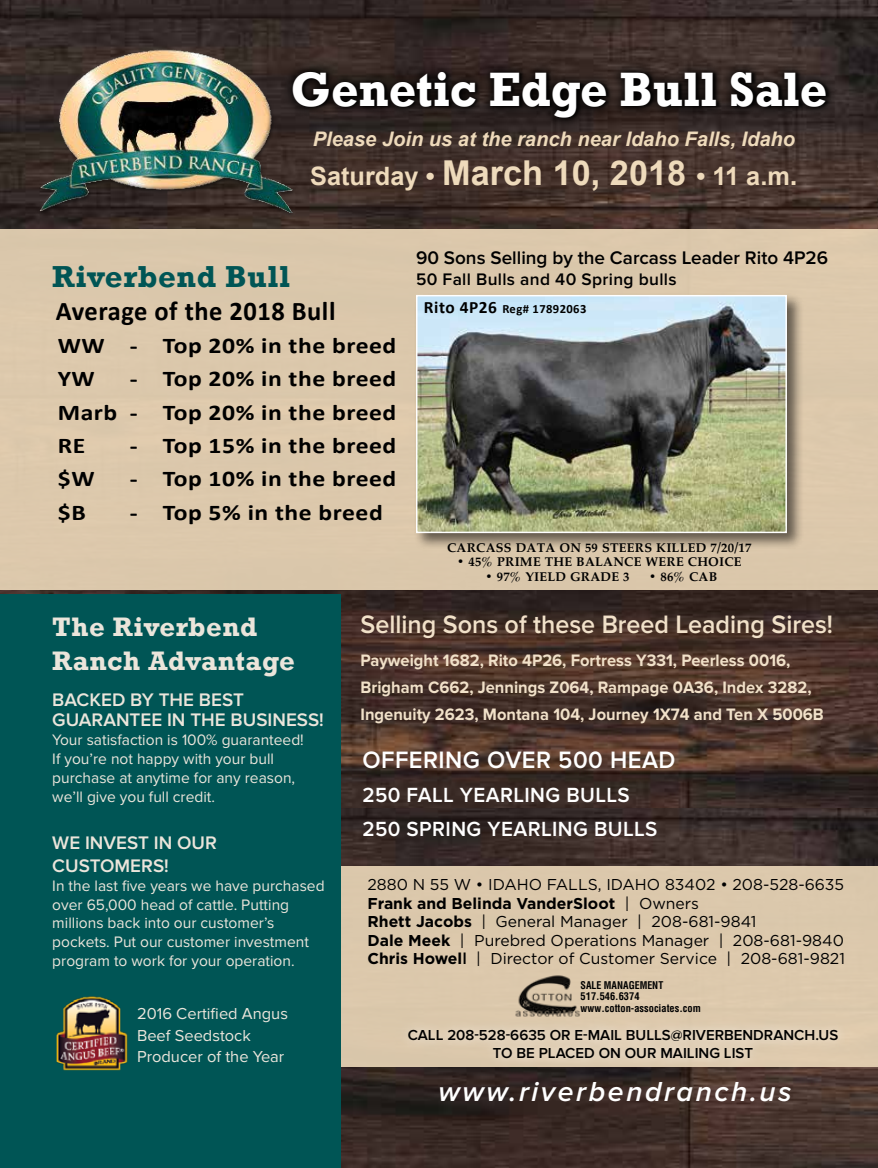
<style>
.page{position:relative;width:878px;height:1168px;background:#fff}
.page>*{position:absolute;margin:0;border:0;box-sizing:border-box;transform-origin:0 0}
.t1{font:700 49.5px "Rockwell";color:#fff}
.t2{font:700 31.05px "Rockwell";letter-spacing:.02em;color:#055}
.t3{font:italic 600 28.5px "Proxima Nova";letter-spacing:.09em;color:#fff}
.t4{font:700 27.45px/34px "Rockwell";letter-spacing:.02em;color:#ebe5db}
.t5{font:700 27px "Calibri";letter-spacing:.02em;color:#000}
.t6{font:600 26.1px "Proxima Nova";color:#f1e1c9;scale:.96 1}
.t7{font:700 25.35px "Arial";color:#eedabb}
.t8{font:600 24.6px "Proxima Nova";letter-spacing:.02em;color:#fff}
.t9{font:700 22.5px/33.5px "Calibri";letter-spacing:.02em;color:#000;scale:1.14 1}
.t10{font:600 21.3px/34px "Proxima Nova";letter-spacing:.02em;color:#fff}
.t11{font:italic 700 20.1px "Arial";color:#eedabb}
.t12{font:600 18.9px/21px "Proxima Nova";color:#ebe5db}
.t13{font:600 18.9px "Proxima Nova";color:#000}
.t14{font:600 17.4px "Proxima Nova";letter-spacing:.02em;color:#000}
.t15{font:700 17.25px/27px "Proxima Nova";color:#f1e1c9;scale:.96 1}
.t16{font:16.5px/21.3px "Proxima Nova";color:#ebe5db}
.t17{font:15.75px/18.9px "Proxima Nova";color:#ebe5db}
.t18{font:15.75px/18.6px "Gotham";color:#000}
.t19{font:600 15px/18px "Proxima Nova";color:#000;text-align:center}
.t20{font:700 12.75px "Palatino";letter-spacing:.02em;color:#000}
.t21{font:700 12.6px "Calibri";letter-spacing:.03em;color:#000}
.t22{font:700 condensed 10.35px/11.7px "Helvetica";color:#000;scale:.95 1}
.s1{font-size:34.2px}
.s2{font-size:27.6px}
.s3{font-size:17.4px}
.s4{font-weight:700}
.s5{font-weight:500}
</style>
<div class="page">
<img style="left:0;top:0;width:878px;height:808px">
<img style="left:340px;top:808px;width:538px;height:360px">
<div style="left:0;top:866px;width:878px;height:200px;background:#dcc8ac"></div>
<div style="left:0;top:595px;width:340px;height:573px;background:#055"></div>
<img style="left:56px;top:996px;width:72px;height:75px">
<img style="left:38px;top:46px;width:260px;height:183px">
<div style="left:36px;top:45px;width:259px;height:169px;background:#fff;opacity:.1"></div>
<div style="left:37px;top:83px;width:259px;height:135px;background:#000;opacity:.57"></div>
<svg style="left:280px;top:60px;width:557px;height:69px;background:#211917"></svg>
<div style="left:0;top:229px;width:878px;height:361px;background:#dcc8ab"></div>
<img style="left:515px;top:975px;width:65px;height:42px">
<div style="left:414px;top:293px;width:390px;height:257px;background:#000;opacity:.55"></div>
<img style="left:418px;top:297px;width:366px;height:234px">
<div style="left:416px;top:295px;width:370px;height:238px;border:1px solid #fff"></div>
<div style="left:397px;top:1019px;width:451px;height:50px;background:#dfcdb4"></div>
<h1 class="t1" style="left:290px;top:59px;width:538px">Genetic Edge Bull Sale</h1>
<p class="t11" style="left:313px;top:125px;width:484px">Please Join us at the ranch near Idaho Falls, Idaho</p>
<h3 class="t7" style="left:310px;top:159px;width:489px">Saturday • <span class="s1">March 10, 2018</span> • 11 a.m<span class="s2">.</span></h3>
<h2 class="t2" style="left:52px;top:257px;width:239px">Riverbend Bull</h2>
<h3 class="t5" style="left:56px;top:294px;width:281px">Average of the 2018 Bull</h3>
<h3 class="t9" style="left:58px;top:328px;width:298px">WW - Top 20% in the breed<br>YW</h3>
<h3 class="t9" style="left:58px;top:362px;width:298px;text-align:justify;text-indent:72px">- Top 20% in the breed Marb - Top 20% in the breed RE</h3>
<h3 class="t9" style="left:130px;top:429px;width:235px">- Top 15% in the breed</h3>
<h3 class="t9" style="left:58px;top:462px;width:34px">$W</h3>
<h3 class="t9" style="left:130px;top:462px;width:235px">- Top 10% in the breed</h3>
<h3 class="t9" style="left:58px;top:495px;width:26px">$B</h3>
<h3 class="t9" style="left:130px;top:495px;width:223px">- Top 5% in the breed</h3>
<p class="t13" style="left:416px;top:247px;width:413px">90 Sons Selling by the Carcass Leader Rito 4P26</p>
<p class="t14" style="left:416px;top:269px;width:262px">50 Fall Bulls and 40 Spring bulls</p>
<p class="t21" style="left:424px;top:300px;width:164px"><span class="s3">Rito 4P26</span> Reg# 17892063</p>
<p class="t20" style="left:447px;top:537px;width:306px">CARCASS DATA ON 59 STEERS KILLED 7/20/17</p>
<p class="t20" style="left:457px;top:551px;width:286px">• 45% PRIME THE BALANCE WERE CHOICE</p>
<p class="t20" style="left:485px;top:565px;width:146px">• 97% YIELD GRADE 3</p>
<p class="t20" style="left:648px;top:565px;width:70px">• 86% CAB</p>
<h3 class="t4" style="left:52px;top:609px;width:244px">The Riverbend<br>Ranch Advantage</h3>
<p class="t12" style="left:52px;top:689px;width:273px">BACKED BY THE BEST<br>GUARANTEE IN THE BUSINESS!</p>
<p class="t17" style="left:52px;top:731px;width:253px">Your satisfaction is 100% guaranteed!<br>If you’re not happy with your bull purchase at anytime for any reason, we’ll give you full credit.</p>
<p class="t12" style="left:52px;top:831px;width:166px;line-height:23px">WE INVEST IN OUR<br>CUSTOMERS!</p>
<p class="t17" style="left:52px;top:876px;width:274px">In the last five years we have purchased over 65,000 head of cattle. Putting millions back into our customer’s pockets. Put our customer investment program to work for your operation.</p>
<p class="t16" style="left:137px;top:1003px;width:152px">2016 Certified Angus<br>Beef Seedstock<br>Producer of the Year</p>
<h3 class="t6" style="left:360px;top:609px;width:493px">Selling Sons of these Breed Leading Sires!</h3>
<p class="t15" style="left:360px;top:647px;width:484px">Payweight 1682, Rito 4P26, Fortress Y331, Peerless 0016,<br>Brigham C662, Jennings Z064, Rampage 0A36, Index 3282,<br>Ingenuity 2623, Montana 104, Journey 1X74 and Ten X 5006B</p>
<h3 class="t8" style="left:362px;top:745px;width:315px">OFFERING OVER 500 HEAD</h3>
<h3 class="t10" style="left:362px;top:778px;width:296px">250 FALL YEARLING BULLS<br>250 SPRING YEARLING BULLS</h3>
<p class="t18" style="left:367px;top:875px;width:479px">2880 N 55 W • IDAHO FALLS, IDAHO 83402 • 208-528-6635<br><span class="s4">Frank and Belinda VanderSloot</span> | Owners<br><span class="s4">Rhett Jacobs</span> | General Manager | 208-681-9841<br><span class="s4">Dale Meek</span> | Purebred Operations Manager | 208-681-9840<br><span class="s4">Chris Howel</span><span class="s5">l</span> | Director of Customer Service | 208-681-9821</p>
<p class="t22" style="left:580px;top:979px;width:128px">SALE MANAGEMENT<br>517.546.6374 www.cotton-associates.com</p>
<p class="t19" style="left:407px;top:1026px;width:432px">CALL 208-528-6635 OR E-MAIL BULLS@RIVERBENDRANCH.US<br>TO BE PLACED ON OUR MAILING LIST</p>
<h3 class="t3" style="left:438px;top:1075px;width:355px">www.riverbendranch.us</h3>
</div>
